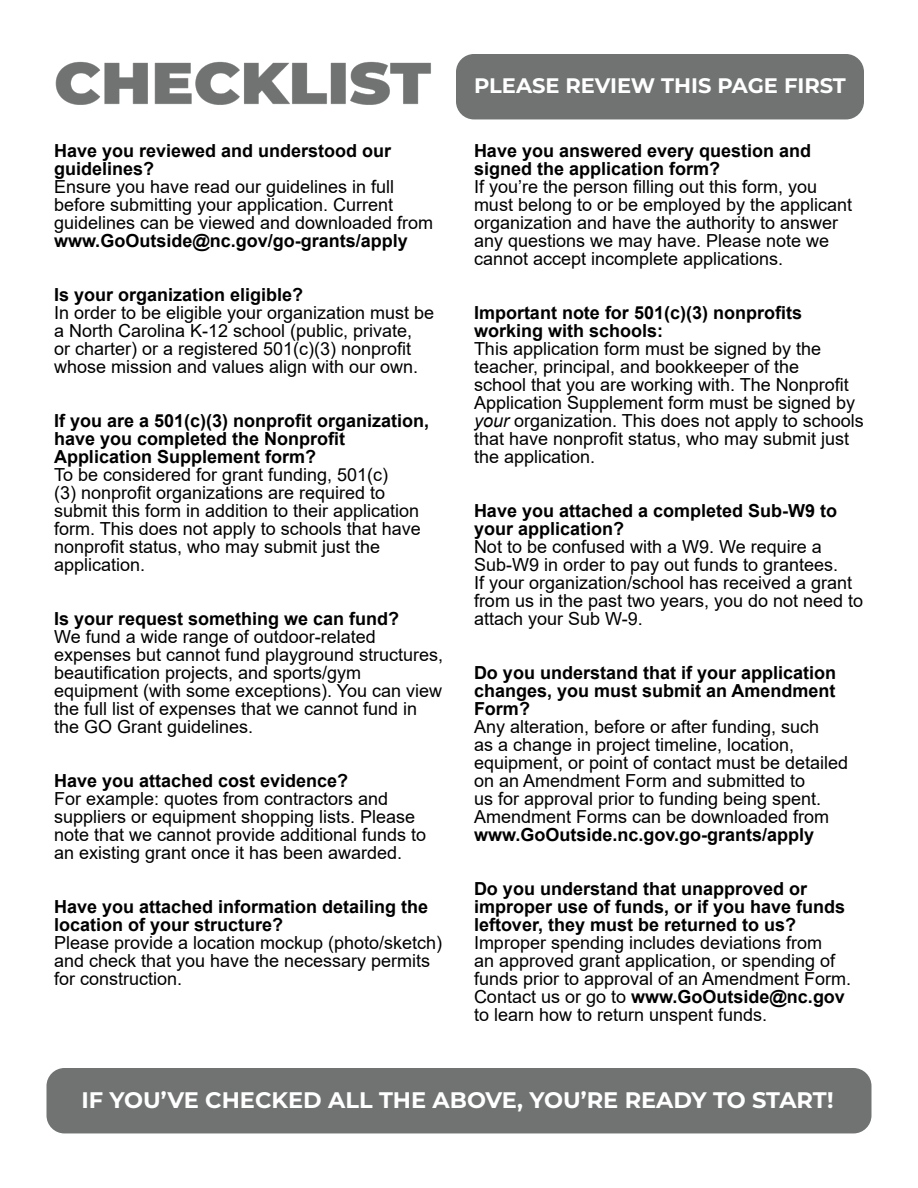
<style>
.page{position:relative;width:918px;height:1188px;background:#fff}
.page>*{position:absolute;margin:0;border:0;box-sizing:border-box;transform-origin:0 0}
.t1{font:100 22.5px "Montserrat";color:#fff}
.t2{font:100 21px "Montserrat";color:#fff}
.t3{font:18px/18px "Arial";color:#000}
.t4{font:700 18px/18px "Arial";color:#000}
.t5{font:18px/18px "Arial";color:#000}
.s1{font-style:italic}
.s2{font-weight:700}
</style>
<div class="page">
<img style="left:55px;top:61px;width:376px;height:44px">
<div style="left:46px;top:1068px;width:826px;height:65px;background:#707372;border-radius:18px"></div>
<div style="left:456px;top:54px;width:408px;height:65px;background:#707372;border-radius:18px"></div>
<p class="t4" style="left:54px;top:142px;width:339px">Have you reviewed and understood our guidelines?</p>
<p class="t3" style="left:54px;top:178px;width:381px">Ensure you have read our guidelines in full before submitting your application. Current guidelines can be viewed and downloaded from</p>
<p class="t4" style="left:54px;top:232px;width:355px">www.GoOutside@nc.gov/go-grants/apply</p>
<p class="t4" style="left:54px;top:286px;width:251px">Is your organization eligible?</p>
<p class="t3" style="left:54px;top:304px;width:382px">In order to be eligible your organization must be a North Carolina K-12 school (public, private,<br>or charter) or a registered 501(c)(3) nonprofit whose mission and values align with our own.</p>
<p class="t4" style="left:54px;top:412px;width:377px">If you are a 501(c)(3) nonprofit organization, have you completed the Nonprofit<br>Application Supplement form?</p>
<p class="t3" style="left:54px;top:466px;width:368px">To be considered for grant funding, 501(c)<br>(3) nonprofit organizations are required to submit this form in addition to their application form. This does not apply to schools that have nonprofit status, who may submit just the application.</p>
<p class="t4" style="left:54px;top:610px;width:347px">Is your request something we can fund?</p>
<p class="t3" style="left:54px;top:628px;width:391px">We fund a wide range of outdoor-related expenses but cannot fund playground structures, beautification projects, and sports/gym equipment (with some exceptions). You can view the full list of expenses that we cannot fund in the GO Grant guidelines.</p>
<p class="t4" style="left:54px;top:772px;width:296px">Have you attached cost evidence?</p>
<p class="t3" style="left:54px;top:790px;width:374px">For example: quotes from contractors and suppliers or equipment shopping lists. Please note that we cannot provide additional funds to an existing grant once it has been awarded.</p>
<p class="t4" style="left:54px;top:898px;width:376px">Have you attached information detailing the location of your structure?</p>
<p class="t5" style="left:54px;top:934px;width:390px">Please provide a location mockup (photo/sketch) and check that you have the necessary permits for construction.</p>
<p class="t2" style="left:474px;top:71px;width:373px">PLEASE REVIEW THIS PAGE FIRST</p>
<p class="t4" style="left:474px;top:142px;width:339px">Have you answered every question and signed the application form?</p>
<p class="t3" style="left:474px;top:178px;width:380px">If you’re the person filling out this form, you must belong to or be employed by the applicant organization and have the authority to answer any questions we may have. Please note we cannot accept incomplete applications.</p>
<p class="t4" style="left:474px;top:304px;width:330px">Important note for 501(c)(3) nonprofits working with schools:</p>
<p class="t3" style="left:474px;top:340px;width:391px">This application form must be signed by the teacher, principal, and bookkeeper of the<br>school that you are working with. The Nonprofit Application Supplement form must be signed by <span class="s1">your</span> organization. This does not apply to schools that have nonprofit status, who may submit just the application.</p>
<p class="t4" style="left:474px;top:502px;width:365px">Have you attached a completed Sub-W9 to your application?</p>
<p class="t3" style="left:474px;top:538px;width:391px">Not to be confused with a W9. We require a Sub-W9 in order to pay out funds to grantees.<br>If your organization/school has received a grant from us in the past two years, you do not need to attach your Sub W-9.</p>
<p class="t4" style="left:474px;top:664px;width:364px;text-align:justify">Do you understand that if your application changes, you must submit an Amendment Form?</p>
<p class="t3" style="left:474px;top:718px;width:376px">Any alteration, before or after funding, such<br>as a change in project timeline, location, equipment, or point of contact must be detailed on an Amendment Form and submitted to<br>us for approval prior to funding being spent.<br>Amendment Forms can be downloaded from</p>
<p class="t4" style="left:474px;top:826px;width:342px">www.GoOutside.nc.gov.go-grants/apply</p>
<p class="t4" style="left:474px;top:880px;width:373px">Do you understand that unapproved or improper use of funds, or if you have funds leftover, they must be returned to us?</p>
<p class="t3" style="left:474px;top:934px;width:379px">Improper spending includes deviations from<br>an approved grant application, or spending of funds prior to approval of an Amendment Form.<br>Contact us or go to <span class="s2">www.GoOutside@nc.gov </span>to learn how to return unspent funds.</p>
<p class="t1" style="left:82px;top:1085px;width:754px">IF YOU’VE CHECKED ALL THE ABOVE, YOU’RE READY TO START!</p>
</div>
